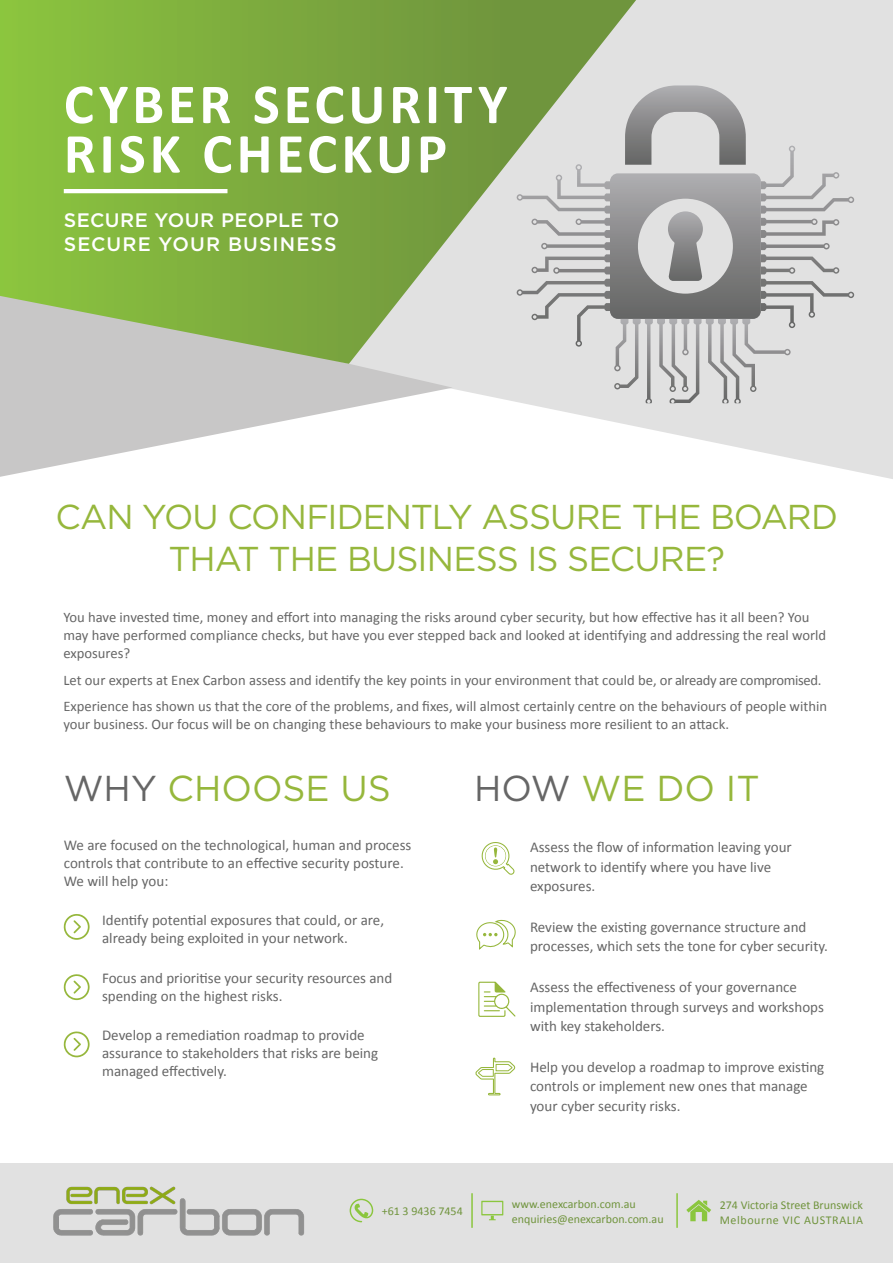
<style>
.page{position:relative;width:893px;height:1263px;background:#fff}
.page>*{position:absolute;margin:0;border:0;box-sizing:border-box;transform-origin:0 0}
.main_heading_caps{font:700 57px/49.5px "Calibri";letter-spacing:.065em;color:#fff}
.Header_01{font:36px "Gotham";color:#96b73c}
.heading_1_caps{font:34.5px/42px "Gotham";letter-spacing:-.025em;color:#96b73c;text-align:center}
.body_copy{font:500 19.5px/24px "Gotham";letter-spacing:.035em;color:#fff}
.bullet_copy_2{font:15px/19.5px "Calibri";color:#666}
.bullet_copy{font:15px/18px "Calibri";color:#666}
.body_copy-2{font:14.7px/18px "Calibri";color:#666}
.body_copy-3{font:12px/15px "Calibri";color:#70943d}
.Company_Contact{font:12px/15px "Calibri";color:#70943d}
.s1{color:#666}
</style>
<div class="page">
<svg style="left:453px;top:0;width:440px;height:479px;fill:#e1e1e1"></svg>
<svg style="left:0;top:364px;width:453px;height:113px;fill:#c8c7c7"></svg>
<div style="left:0;top:1163px;width:893px;height:100px;background:#e1e1e1"></div>
<svg style="left:350px;top:1199px;width:23px;height:23px"></svg>
<svg style="left:0;top:0;width:636px;height:364px;background:#8cb257"></svg>
<hr style="left:471px;top:1193px;width:2px;height:35px;background:#8bc63e">
<hr style="left:676px;top:1193px;width:2px;height:35px;background:#8bc63e">
<svg style="left:481px;top:1201px;width:22px;height:19px"></svg>
<svg style="left:686px;top:1200px;width:25px;height:21px"></svg>
<img style="left:53px;top:1186px;width:251px;height:50px">
<hr style="left:64px;top:189px;width:163px;height:4px;background:#fff">
<svg style="left:63px;top:974px;width:27px;height:26px"></svg>
<svg style="left:63px;top:914px;width:27px;height:26px"></svg>
<svg style="left:63px;top:1031px;width:27px;height:26px"></svg>
<svg style="left:478px;top:982px;width:37px;height:35px"></svg>
<div style="left:495px;top:995px;width:13px;height:13px;background:#fff;border-radius:50%"></div>
<svg style="left:476px;top:919px;width:40px;height:31px"></svg>
<svg style="left:475px;top:1057px;width:41px;height:39px"></svg>
<svg style="left:481px;top:842px;width:34px;height:33px"></svg>
<svg style="left:517px;top:85px;width:337px;height:318px;background:#c5c6c5"></svg>
<p class="main_heading_caps" style="left:64px;top:77px;width:445px">CYBER SECURITY<br>RISK CHECKUP</p>
<p class="body_copy" style="left:64px;top:208px;width:277px">SECURE YOUR PEOPLE TO<br>SECURE YOUR BUSINESS</p>
<p class="heading_1_caps" style="left:55px;top:495px;width:784px">CAN YOU CONFIDENTLY ASSURE THE BOARD<br>THAT THE BUSINESS IS SECURE?</p>
<p class="body_copy-2" style="left:63px;top:607px;width:764px">You have invested time, money and effort into managing the risks around cyber security, but how effective has it all been? You may have performed compliance checks, but have you ever stepped back and looked at identifying and addressing the real world exposures?</p>
<p class="body_copy-2" style="left:63px;top:670px;width:759px">Let our experts at Enex Carbon assess and identify the key points in your environment that could be, or already are compromised.</p>
<p class="body_copy-2" style="left:63px;top:696px;width:765px">Experience has shown us that the core of the problems, and fixes, will almost certainly centre on the behaviours of people within your business. Our focus will be on changing these behaviours to make your business more resilient to an attack.</p>
<p class="Header_01" style="left:64px;top:768px;width:329px"><span class="s1">WHY</span> CHOOSE US</p>
<p class="Header_01" style="left:474px;top:768px;width:287px"><span class="s1">HOW</span> WE DO IT</p>
<p class="bullet_copy" style="left:64px;top:835px;width:349px">We are focused on the technological, human and process controls that contribute to an effective security posture.<br>We will help you:</p>
<p class="bullet_copy" style="left:102px;top:911px;width:284px">Identify potential exposures that could, or are, already being exploited in your network.</p>
<p class="bullet_copy" style="left:102px;top:968px;width:292px">Focus and prioritise your security resources and spending on the highest risks.</p>
<p class="bullet_copy" style="left:102px;top:1025px;width:278px">Develop a remediation roadmap to provide assurance to stakeholders that risks are being managed effectively.</p>
<p class="bullet_copy_2" style="left:530px;top:836px;width:263px">Assess the flow of information leaving your network to identify where you have live exposures.</p>
<p class="bullet_copy_2" style="left:530px;top:916px;width:299px">Review the existing governance structure and processes, which sets the tone for cyber security.</p>
<p class="bullet_copy_2" style="left:530px;top:976px;width:295px">Assess the effectiveness of your governance implementation through surveys and workshops with key stakeholders.</p>
<p class="bullet_copy_2" style="left:530px;top:1056px;width:296px">Help you develop a roadmap to improve existing controls or implement new ones that manage your cyber security risks.</p>
<p class="body_copy-3" style="left:382px;top:1203px;width:83px">+61 3 9436 7454</p>
<p class="Company_Contact" style="left:512px;top:1196px;width:153px">www.enexcarbon.com.au enquiries@enexcarbon.com.au</p>
<p class="body_copy-3" style="left:720px;top:1196px;width:145px">274 Victoria Street Brunswick<br>Melbourne VIC AUSTRALIA</p>
</div>
